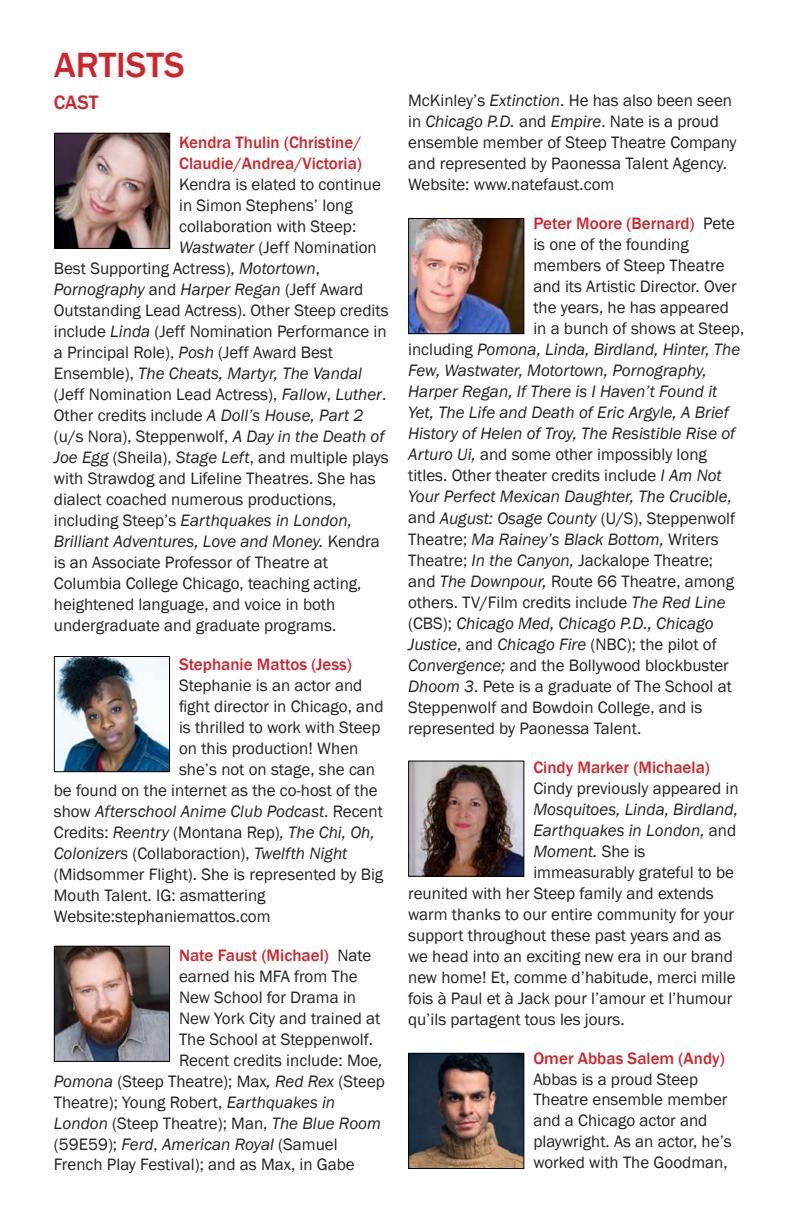
<style>
.page{position:relative;width:792px;height:1224px;background:#fff}
.page>*{position:absolute;margin:0;border:0;box-sizing:border-box;transform-origin:0 0}
.t1{font:500 36px "Franklin Gothic";color:#d1232a}
.t2{font:500 20px "Franklin Gothic";color:#d1232a}
.t3{font:17px/21px "Franklin Gothic";color:#231f20}
.t4{font:italic 17px "Franklin Gothic";color:#231f20}
.t5{font:500 17px "Franklin Gothic";color:#d1232a}
.s1{font-style:italic}
.s2{font-style:normal}
.s3{font-weight:400;color:#231f20}
.s4{font-weight:500;color:#d1232a}
</style>
<div class="page">
<img style="left:56px;top:135px;width:112px;height:112px">
<div style="left:54px;top:133px;width:116px;height:116px;border:1px solid #000"></div>
<img style="left:56px;top:658px;width:112px;height:112px">
<div style="left:54px;top:656px;width:116px;height:116px;border:1px solid #000"></div>
<img style="left:56px;top:948px;width:112px;height:112px">
<div style="left:54px;top:946px;width:116px;height:116px;border:1px solid #000"></div>
<img style="left:410px;top:220px;width:112px;height:112px">
<div style="left:408px;top:218px;width:116px;height:116px;border:1px solid #000"></div>
<img style="left:410px;top:763px;width:112px;height:112px">
<div style="left:408px;top:761px;width:116px;height:116px;border:1px solid #000"></div>
<img style="left:410px;top:1055px;width:112px;height:112px">
<div style="left:408px;top:1053px;width:116px;height:116px;border:1px solid #000"></div>
<p class="t1" style="left:54px;top:43px;width:132px">ARTISTS</p>
<p class="t2" style="left:54px;top:90px;width:46px">CAST</p>
<p class="t5" style="left:179px;top:132px;width:184px">Kendra Thulin (Christine/</p>
<p class="t5" style="left:179px;top:153px;width:184px">Claudie/Andrea/Victoria)</p>
<p class="t3" style="left:179px;top:174px;width:203px">Kendra is elated to continue</p>
<p class="t3" style="left:179px;top:195px;width:175px">in Simon Stephens’ long</p>
<p class="t3" style="left:179px;top:216px;width:179px">collaboration with Steep:</p>
<p class="t3" style="left:179px;top:237px;width:199px"><span class="s1">Wastwater</span> (Jeff Nomination</p>
<p class="t3" style="left:54px;top:258px;width:268px">Best Supporting Actress), <span class="s1">Motortown</span>,</p>
<p class="t4" style="left:54px;top:278px;width:311px">Pornography <span class="s2">and</span> Harper Regan <span class="s2">(Jeff Award</span></p>
<p class="t3" style="left:54px;top:300px;width:336px">Outstanding Lead Actress). Other Steep credits</p>
<p class="t3" style="left:54px;top:321px;width:334px">include <span class="s1">Linda</span> (Jeff Nomination Performance in</p>
<p class="t3" style="left:54px;top:342px;width:281px">a Principal Role), <span class="s1">Posh</span> (Jeff Award Best</p>
<p class="t4" style="left:54px;top:362px;width:310px"><span class="s2">Ensemble),</span> The Cheats, Martyr, The Vandal</p>
<p class="t3" style="left:54px;top:384px;width:334px">(Jeff Nomination Lead Actress), <span class="s1">Fallow</span>, <span class="s1">Luther</span>.</p>
<p class="t3" style="left:54px;top:405px;width:311px">Other credits include <span class="s1">A Doll’s House, Part 2</span></p>
<p class="t3" style="left:54px;top:426px;width:332px">(u/s Nora), Steppenwolf, <span class="s1">A Day in the Death of</span></p>
<p class="t3" style="left:54px;top:447px;width:336px"><span class="s1">Joe Egg</span> (Sheila), <span class="s1">Stage Left</span>, and multiple plays</p>
<p class="t3" style="left:54px;top:468px;width:323px">with Strawdog and Lifeline Theatres. She has</p>
<p class="t3" style="left:54px;top:489px;width:284px">dialect coached numerous productions,</p>
<p class="t4" style="left:54px;top:509px;width:300px"><span class="s2">including Steep’s</span> Earthquakes in London,</p>
<p class="t4" style="left:54px;top:530px;width:328px">Brilliant Adventures, Love and Money. <span class="s2">Kendra</span></p>
<p class="t3" style="left:54px;top:552px;width:276px">is an Associate Professor of Theatre at</p>
<p class="t3" style="left:54px;top:573px;width:309px">Columbia College Chicago, teaching acting,</p>
<p class="t3" style="left:54px;top:594px;width:283px">heightened language, and voice in both</p>
<p class="t3" style="left:54px;top:615px;width:284px">undergraduate and graduate programs.</p>
<p class="t5" style="left:179px;top:653px;width:174px">Stephanie Mattos (Jess)</p>
<p class="t3" style="left:179px;top:675px;width:185px">Stephanie is an actor and</p>
<p class="t3" style="left:179px;top:696px;width:206px">fight director in Chicago, and</p>
<p class="t3" style="left:179px;top:717px;width:203px">is thrilled to work with Steep</p>
<p class="t3" style="left:179px;top:738px;width:181px">on this production! When</p>
<p class="t3" style="left:179px;top:759px;width:198px">she’s not on stage, she can</p>
<p class="t3" style="left:54px;top:780px;width:325px">be found on the internet as the co-host of the</p>
<p class="t4" style="left:54px;top:800px;width:331px"><span class="s2">show</span> Afterschool Anime Club Podcast<span class="s2">. Recent</span></p>
<p class="t3" style="left:54px;top:822px;width:322px">Credits: <span class="s1">Reentry</span> (Montana Rep)<span class="s1">, The Chi, Oh,</span></p>
<p class="t4" style="left:54px;top:842px;width:295px">Colonizers <span class="s2">(Collaboraction),</span> Twelfth Night</p>
<p class="t3" style="left:54px;top:864px;width:331px">(Midsommer Flight). She is represented by Big</p>
<p class="t3" style="left:54px;top:885px;width:213px">Mouth Talent. IG: asmattering</p>
<p class="t3" style="left:54px;top:906px;width:218px">Website:stephaniemattos.com</p>
<p class="t5" style="left:179px;top:944px;width:194px">Nate Faust (Michael) <span class="s3">Nate</span></p>
<p class="t3" style="left:179px;top:966px;width:180px">earned his MFA from The</p>
<p class="t3" style="left:179px;top:987px;width:179px">New School for Drama in</p>
<p class="t3" style="left:179px;top:1008px;width:203px">New York City and trained at</p>
<p class="t3" style="left:179px;top:1029px;width:196px">The School at Steppenwolf.</p>
<p class="t3" style="left:179px;top:1050px;width:205px">Recent credits include: Moe<span class="s1">,</span></p>
<p class="t3" style="left:54px;top:1071px;width:333px"><span class="s1">Pomona</span> (Steep Theatre); Max<span class="s1">, Red Rex</span> (Steep</p>
<p class="t3" style="left:54px;top:1092px;width:283px">Theatre); Young Robert, <span class="s1">Earthquakes in</span></p>
<p class="t3" style="left:54px;top:1113px;width:329px"><span class="s1">London</span> (Steep Theatre); Man, <span class="s1">The Blue Room</span></p>
<p class="t4" style="left:54px;top:1133px;width:285px"><span class="s2">(59E59);</span> Ferd<span class="s2">,</span> American Royal <span class="s2">(Samuel</span></p>
<p class="t3" style="left:54px;top:1155px;width:302px">French Play Festival); and as Max, in Gabe</p>
<p class="t3" style="left:408px;top:91px;width:330px">McKinley’s <span class="s1">Extinction</span>. He has also been seen in <span class="s1">Chicago P.D.</span> and <span class="s1">Empire</span>. Nate is a proud ensemble member of Steep Theatre Company and represented by Paonessa Talent Agency.<br>Website: www.natefaust.com</p>
<p class="t5" style="left:533px;top:213px;width:203px">Peter Moore (Bernard) <span class="s3">Pete</span></p>
<p class="t3" style="left:533px;top:235px;width:157px">is one of the founding</p>
<p class="t3" style="left:533px;top:256px;width:193px">members of Steep Theatre</p>
<p class="t3" style="left:533px;top:277px;width:205px">and its Artistic Director. Over</p>
<p class="t3" style="left:533px;top:298px;width:197px">the years, he has appeared</p>
<p class="t3" style="left:533px;top:319px;width:212px">in a bunch of shows at Steep,</p>
<p class="t4" style="left:408px;top:339px;width:334px"><span class="s2">including</span> Pomona, Linda, Birdland, Hinter, The</p>
<p class="t4" style="left:408px;top:360px;width:300px">Few, Wastwater, Motortown, Pornography,</p>
<p class="t4" style="left:408px;top:381px;width:311px">Harper Regan, If There is I Haven’t Found it</p>
<p class="t4" style="left:408px;top:402px;width:322px">Yet, The Life and Death of Eric Argyle, A Brief</p>
<p class="t4" style="left:408px;top:423px;width:329px">History of Helen of Troy, The Resistible Rise of</p>
<p class="t3" style="left:408px;top:445px;width:300px"><span class="s1">Arturo Ui,</span> and some other impossibly long</p>
<p class="t3" style="left:408px;top:466px;width:315px">titles. Other theater credits include <span class="s1">I Am Not</span></p>
<p class="t4" style="left:408px;top:486px;width:325px">Your Perfect Mexican Daughter, The Crucible,</p>
<p class="t3" style="left:408px;top:508px;width:329px">and <span class="s1">August: Osage County</span> (U/S), Steppenwolf</p>
<p class="t4" style="left:408px;top:528px;width:312px"><span class="s2">Theatre;</span> Ma Rainey’s Black Bottom, <span class="s2">Writers</span></p>
<p class="t3" style="left:408px;top:550px;width:307px">Theatre; <span class="s1">In the Canyon,</span> Jackalope Theatre;</p>
<p class="t3" style="left:408px;top:571px;width:327px">and <span class="s1">The Downpour,</span> Route 66 Theatre, among</p>
<p class="t3" style="left:408px;top:592px;width:319px">others. TV/Film credits include <span class="s1">The Red Line</span></p>
<p class="t4" style="left:408px;top:612px;width:307px"><span class="s2">(CBS);</span> Chicago Med, Chicago P.D., Chicago</p>
<p class="t3" style="left:408px;top:634px;width:310px"><span class="s1">Justice</span>, and <span class="s1">Chicago Fire</span> (NBC); the pilot of</p>
<p class="t3" style="left:408px;top:655px;width:322px"><span class="s1">Convergence;</span> and the Bollywood blockbuster</p>
<p class="t3" style="left:408px;top:676px;width:325px"><span class="s1">Dhoom 3</span>. Pete is a graduate of The School at</p>
<p class="t3" style="left:408px;top:697px;width:296px">Steppenwolf and Bowdoin College, and is</p>
<p class="t3" style="left:408px;top:718px;width:235px">represented by Paonessa Talent.</p>
<p class="t5" style="left:533px;top:756px;width:178px">Cindy Marker (Michaela)</p>
<p class="t3" style="left:533px;top:778px;width:207px">Cindy previously appeared in</p>
<p class="t4" style="left:533px;top:798px;width:206px">Mosquitoes, Linda, Birdland,</p>
<p class="t4" style="left:533px;top:819px;width:204px">Earthquakes in London, <span class="s2">and</span></p>
<p class="t4" style="left:533px;top:840px;width:114px">Moment. <span class="s2">She is</span></p>
<p class="t3" style="left:533px;top:862px;width:202px">immeasurably grateful to be</p>
<p class="t3" style="left:408px;top:883px;width:307px">reunited with her Steep family and extends</p>
<p class="t3" style="left:408px;top:904px;width:328px">warm thanks to our entire community for your</p>
<p class="t3" style="left:408px;top:925px;width:315px">support throughout these past years and as</p>
<p class="t3" style="left:408px;top:946px;width:326px">we head into an exciting new era in our brand</p>
<p class="t3" style="left:408px;top:967px;width:329px">new home! Et, comme d’habitude, merci mille</p>
<p class="t3" style="left:408px;top:988px;width:326px">fois à Paul et à Jack pour l’amour et l’humour</p>
<p class="t3" style="left:408px;top:1009px;width:218px">qu’ils partagent tous les jours.</p>
<p class="t3" style="left:533px;top:1048px;width:200px"><span class="s4">Omer Abbas Salem (Andy)<br></span>Abbas is a proud Steep<br>Theatre ensemble member and a Chicago actor and playwright. As an actor, he’s worked with The Goodman,</p>
</div>
